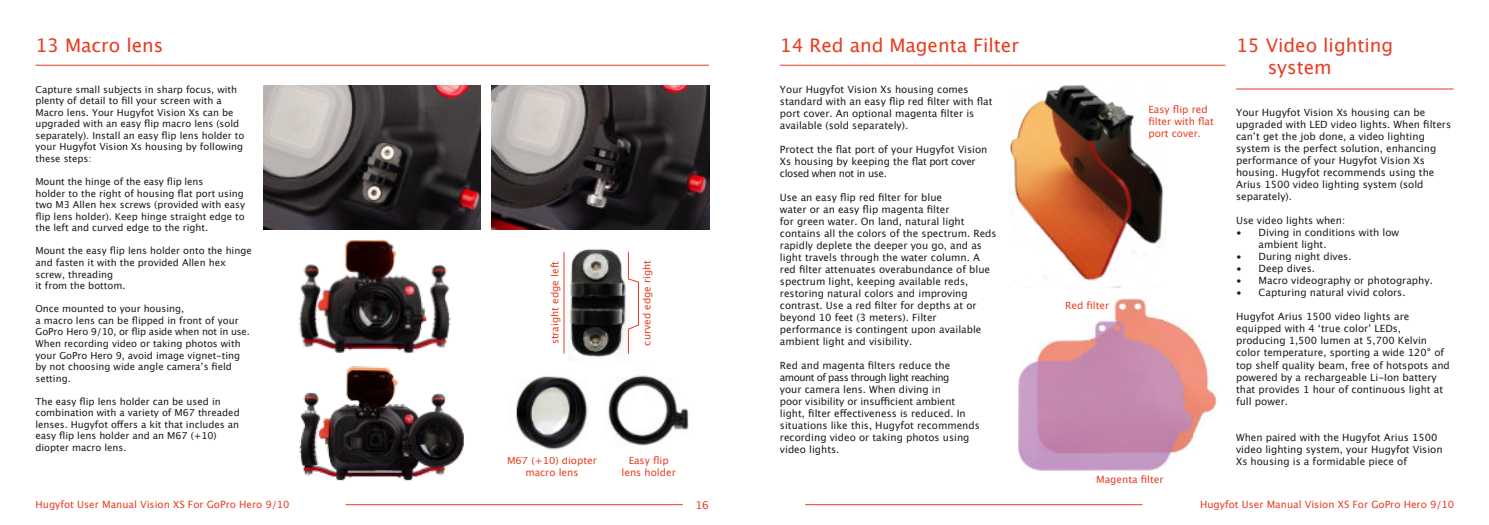
<style>
.page{position:relative;width:1489px;height:525px;background:#fff}
.page>*{position:absolute;margin:0;border:0;box-sizing:border-box;transform-origin:0 0}
.t1{font:18.75px/21.2px "Lucida Grande";color:#e73e22}
.t2{font:10.75px "Lucida Grande";color:#e73e22}
.t3{font:10px/12px "Lucida Grande";color:#1d1d1b}
.t4{font:10px/12px "Lucida Grande";color:#e73e22;text-align:center}
.t5{font:9.62px/11.5px "Lucida Grande";color:#1d1d1b}
</style>
<div class="page">
<hr style="left:805px;top:504px;width:337px;height:1px;background:#e73e22">
<hr style="left:345px;top:504px;width:338px;height:1px;background:#e73e22">
<img style="left:1114px;top:298px;width:103px;height:147px">
<hr style="left:35px;top:65px;width:674px;height:1px;background:#e73e22">
<hr style="left:780px;top:65px;width:445px;height:1px;background:#e73e22">
<hr style="left:1235px;top:89px;width:218px;height:1px;background:#e73e22">
<img style="left:568px;top:249px;width:60px;height:108px">
<hr style="left:563px;top:252px;width:1px;height:101px;background:#e73e22">
<svg style="left:628px;top:251px;width:11px;height:103px"></svg>
<img style="left:516px;top:376px;width:72px;height:74px">
<img style="left:608px;top:375px;width:81px;height:71px">
<img style="left:263px;top:85px;width:218px;height:144px">
<img style="left:491px;top:85px;width:218px;height:144px">
<img style="left:299px;top:239px;width:152px;height:114px">
<img style="left:299px;top:366px;width:165px;height:115px">
<img style="left:1008px;top:84px;width:155px;height:204px">
<img style="left:1018px;top:320px;width:174px;height:150px">
<h1 class="t1" style="left:35px;top:36px;width:129px">13 Macro lens</h1>
<h1 class="t1" style="left:780px;top:36px;width:241px">14 Red and Magenta Filter</h1>
<h1 class="t1" style="left:1267px;top:36px;width:127px;text-indent:-32px">15 Video lighting system</h1>
<p class="t5" style="left:35px;top:84px;width:210px">Capture small subjects in sharp focus, with plenty of detail to fill your screen with a Macro lens. Your Hugyfot Vision Xs can be upgraded with an easy flip macro lens (sold separately). Install an easy flip lens holder to your Hugyfot Vision Xs housing by following these steps:</p>
<p class="t5" style="left:35px;top:176px;width:211px">Mount the hinge of the easy flip lens<br>holder to the right of housing flat port using two M3 Allen hex screws (provided with easy flip lens holder). Keep hinge straight edge to the left and curved edge to the right.</p>
<p class="t5" style="left:35px;top:246px;width:218px">Mount the easy flip lens holder onto the hinge and fasten it with the provided Allen hex screw, threading<br>it from the bottom.</p>
<p class="t5" style="left:35px;top:303px;width:216px">Once mounted to your housing,<br>a macro lens can be flipped in front of your GoPro Hero 9/10, or flip aside when not in use.<br>When recording video or taking photos with your GoPro Hero 9, avoid image vignet-ting by not choosing wide angle cameraʼs field setting.</p>
<p class="t5" style="left:35px;top:396px;width:206px">The easy flip lens holder can be used in combination with a variety of M67 threaded lenses. Hugyfot offers a kit that includes an easy flip lens holder and an M67 (+10) diopter macro lens.</p>
<p class="t3" style="left:780px;top:84px;width:214px">Your Hugyfot Vision Xs housing comes standard with an easy flip red filter with flat port cover. An optional magenta filter is available (sold separately).</p>
<p class="t3" style="left:780px;top:144px;width:209px">Protect the flat port of your Hugyfot Vision<br>Xs housing by keeping the flat port cover closed when not in use.</p>
<p class="t3" style="left:780px;top:192px;width:218px">Use an easy flip red filter for blue<br>water or an easy flip magenta filter<br>for green water. On land, natural light contains all the colors of the spectrum. Reds rapidly deplete the deeper you go, and as light travels through the water column. A red filter attenuates overabundance of blue spectrum light, keeping available reds, restoring natural colors and improving contrast. Use a red filter for depths at or beyond 10 feet (3 meters). Filter performance is contingent upon available ambient light and visibility.</p>
<p class="t3" style="left:780px;top:360px;width:201px">Red and magenta filters reduce the amount of pass through light reaching<br>your camera lens. When diving in<br>poor visibility or insufficient ambient light, filter effectiveness is reduced. In situations like this, Hugyfot recommends recording video or taking photos using video lights.</p>
<p class="t4" style="left:1148px;top:104px;width:67px;text-align:left">Easy flip red filter with flat port cover.</p>
<p class="t3" style="left:1235px;top:107px;width:216px">Your Hugyfot Vision Xs housing can be upgraded with LED video lights. When filters canʼt get the job done, a video lighting system is the perfect solution, enhancing performance of your Hugyfot Vision Xs housing. Hugyfot recommends using the Arius 1500 video lighting system (sold separately).</p>
<p class="t3" style="left:1235px;top:215px;width:111px">Use video lights when:</p>
<p class="t3" style="left:1258px;top:227px;width:142px;text-indent:-23px">• Diving in conditions with low ambient light.</p>
<p class="t3" style="left:1235px;top:251px;width:117px">• During night dives.</p>
<p class="t3" style="left:1235px;top:263px;width:80px">• Deep dives.</p>
<p class="t3" style="left:1235px;top:275px;width:198px">• Macro videography or photography.</p>
<p class="t3" style="left:1235px;top:287px;width:171px">• Capturing natural vivid colors.</p>
<p class="t3" style="left:1235px;top:311px;width:215px">Hugyfot Arius 1500 video lights are equipped with 4 ʻtrue colorʼ LEDs, producing 1,500 lumen at 5,700 Kelvin color temperature, sporting a wide 120° of top shelf quality beam, free of hotspots and powered by a rechargeable Li-Ion battery that provides 1 hour of continuous light at full power.</p>
<p class="t3" style="left:1235px;top:431px;width:208px">When paired with the Hugyfot Arius 1500 video lighting system, your Hugyfot Vision<br>Xs housing is a formidable piece of</p>
<p class="t4" style="left:549px;top:344px;width:85px;rotate:-90deg">straight edge left</p>
<p class="t4" style="left:641px;top:345px;width:87px;rotate:-90deg">curved edge right</p>
<p class="t4" style="left:1065px;top:300px;width:46px">Red filter</p>
<p class="t4" style="left:507px;top:454px;width:91px">M67 (+10) diopter macro lens</p>
<p class="t4" style="left:621px;top:454px;width:56px">Easy flip lens holder</p>
<p class="t4" style="left:1096px;top:474px;width:69px">Magenta filter</p>
<p class="t4" style="left:35px;top:499px;width:256px">Hugyfot User Manual Vision XS For GoPro Hero 9/10</p>
<p class="t2" style="left:695px;top:500px;width:15px">16</p>
<p class="t4" style="left:1199px;top:499px;width:256px">Hugyfot User Manual Vision XS For GoPro Hero 9/10</p>
</div>
